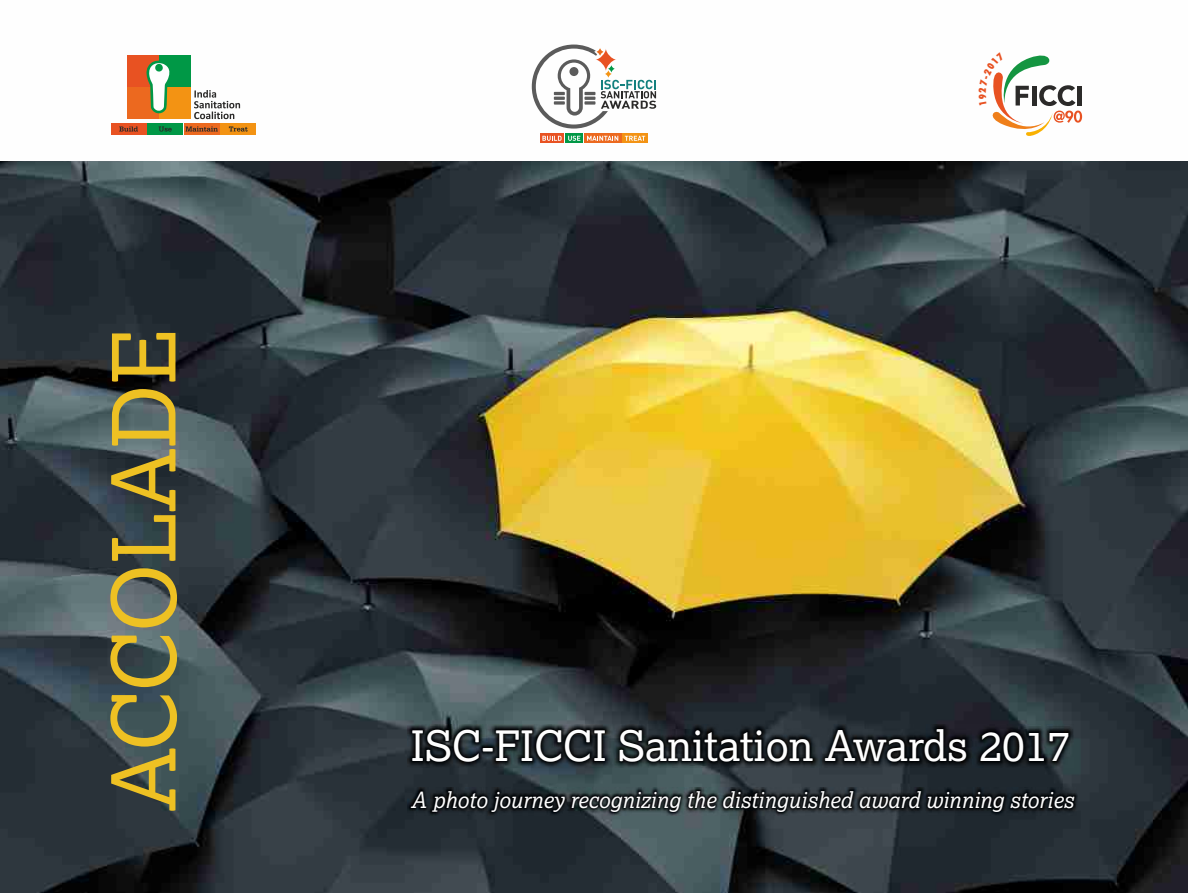
<style>
.page{position:relative;width:1188px;height:893px;background:#fff}
.page>*{position:absolute;margin:0;border:0;box-sizing:border-box;transform-origin:0 0}
.t1{font:87.15px "Lexia";color:#eec123}
.t2{font:42px "Lexia";color:#fefefe}
.t3{font:italic 22.2px "Lexia";color:#fefefe}
</style>
<div class="page">
<img style="left:0;top:161px;width:1188px;height:732px">
<img style="left:407px;top:724px;width:667px;height:43px">
<img style="left:408px;top:788px;width:670px;height:27px">
<div style="left:111px;top:123px;width:35px;height:12px;background:#e85222"></div>
<div style="left:148px;top:123px;width:35px;height:12px;background:#009846"></div>
<svg style="left:119px;top:126px;width:19px;height:6px"></svg>
<svg style="left:159px;top:126px;width:13px;height:6px"></svg>
<div style="left:184px;top:123px;width:35px;height:12px;background:#ec691f"></div>
<div style="left:221px;top:123px;width:35px;height:12px;background:#f39313"></div>
<svg style="left:186px;top:126px;width:32px;height:6px"></svg>
<svg style="left:229px;top:126px;width:19px;height:6px"></svg>
<div style="left:127px;top:55px;width:31px;height:31px;background:#e85222"></div>
<div style="left:159px;top:55px;width:32px;height:31px;background:#009846"></div>
<div style="left:127px;top:87px;width:31px;height:32px;background:#ec691f"></div>
<div style="left:159px;top:87px;width:32px;height:32px;background:#f39313"></div>
<svg style="left:146px;top:60px;width:28px;height:55px"></svg>
<svg style="left:194px;top:90px;width:46px;height:29px"></svg>
<svg style="left:584px;top:133px;width:37px;height:10px"></svg>
<svg style="left:565px;top:133px;width:18px;height:10px"></svg>
<div style="left:541px;top:133px;width:23px;height:10px;background:#e85222"></div>
<svg style="left:622px;top:133px;width:25px;height:10px"></svg>
<svg style="left:542px;top:136px;width:20px;height:5px"></svg>
<svg style="left:568px;top:136px;width:12px;height:5px"></svg>
<svg style="left:587px;top:136px;width:31px;height:5px"></svg>
<svg style="left:625px;top:136px;width:20px;height:5px"></svg>
<svg style="left:532px;top:45px;width:124px;height:84px"></svg>
<svg style="left:992px;top:55px;width:90px;height:81px"></svg>
<h1 class="t1" style="left:109px;top:811px;width:485px;rotate:-90deg">ACCOLADE</h1>
<h2 class="t2" style="left:411px;top:729px;width:661px">ISC-FICCI Sanitation Awards 2017</h2>
<p class="t3" style="left:411px;top:791px;width:664px">A photo journey recognizing the distinguished award winning stories</p>
</div>
